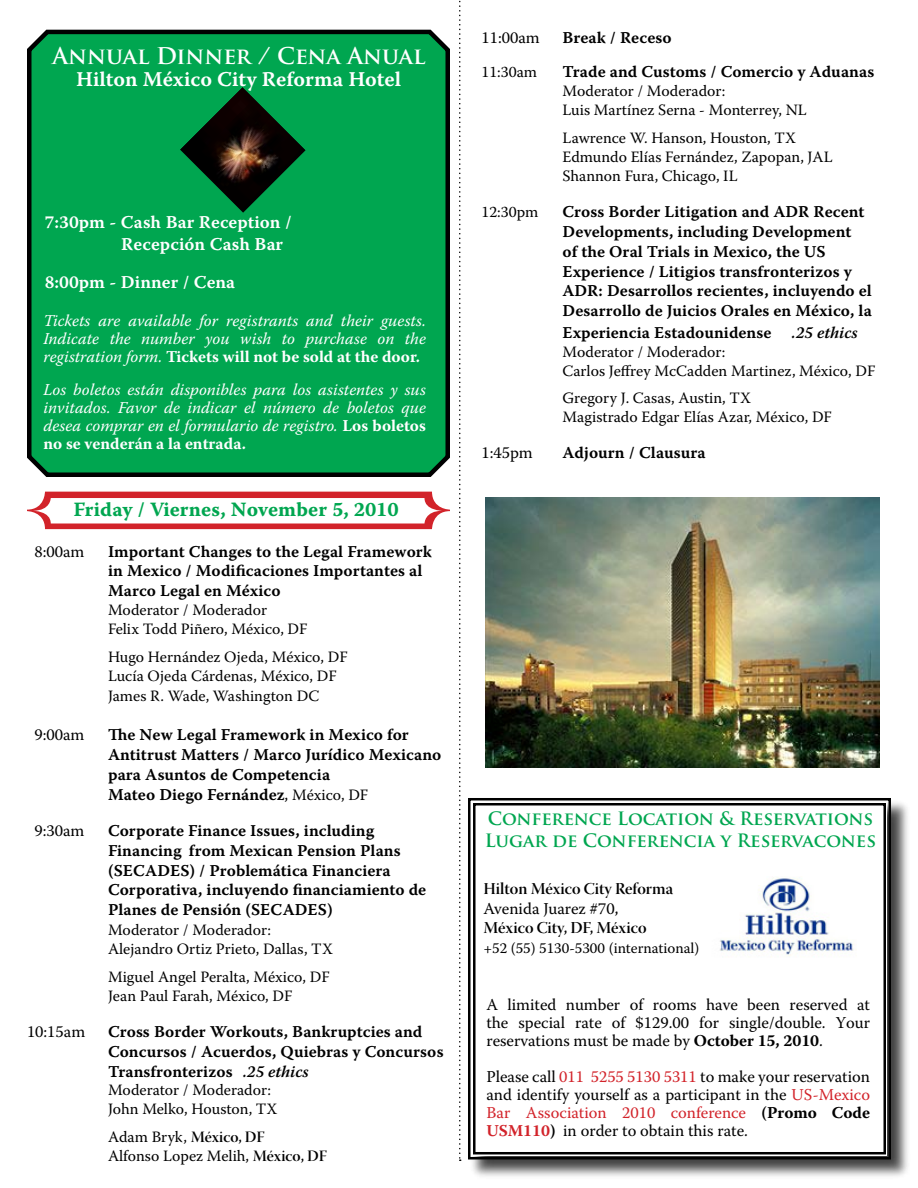
<style>
.page{position:relative;width:918px;height:1188px;background:#fff}
.page>*{position:absolute;margin:0;border:0;box-sizing:border-box;transform-origin:0 0}
.t1{font:700 22.5px "Trajan Pro";color:#fff}
.t2{font:21px "Warnock Pro Semibold Capt";color:#fff}
.t3{font:20.25px "Warnock Pro Bold Capt";color:#00a650}
.t4{font:700 18px/21.6px "Trajan Pro";letter-spacing:-.01em;color:#00a650}
.t5{font:18px/21.6px "Warnock Pro Semibold Capt";color:#fff}
.t6{font:16.5px/19.8px "Warnock Pro Semibold Capt";color:#000}
.t7{font:16.5px/18px "Warnock Pro";color:#000;text-align:justify}
.t8{font:italic 16.5px/18px "Warnock Pro";color:#fff;text-align:justify}
.t9{font:16.5px "Warnock Pro Semibold Disp";color:#000}
.t10{font:15.75px/18.9px "Warnock Pro";color:#000}
.t11{font:15px "Warnock Pro";color:#000}
.s1{font-weight:700;font-style:normal}
.s2{font-family:"Warnock Pro"}
.s3{font-family:"Warnock Pro";font-size:15.75px}
.s4{font-family:"Warnock Pro";font-weight:600;font-style:italic}
.s5{font-family:"Warnock Pro Semibold Disp"}
.s6{font-weight:700}
.s7{color:#d2232a}
.s8{font-weight:700;color:#d2232a}
</style>
<div class="page">
<svg style="left:459px;top:0;width:2px;height:1161px"></svg>
<div style="left:469px;top:799px;width:442px;height:381px;background:#000;opacity:.75"></div>
<svg style="left:468px;top:798px;width:424px;height:363px"></svg>
<div style="left:473px;top:803px;width:413px;height:351px;border:2px solid #000"></div>
<div style="left:27px;top:29px;width:423px;height:448px;background:#00a650"></div>
<img style="left:180px;top:87px;width:126px;height:126px">
<img style="left:704px;top:858px;width:173px;height:120px">
<img style="left:485px;top:497px;width:394px;height:270px">
<div style="left:27px;top:492px;width:423px;height:37px;background:#d2232a;border-radius:18px"></div>
<svg style="left:33px;top:498px;width:409px;height:26px;background:#fcf1f2"></svg>
<h1 class="t1" style="left:52px;top:42px;width:375px">Annual Dinner / Cena Anual</h1>
<p class="t2" style="left:76px;top:66px;width:327px">Hilton México City Reforma Hotel</p>
<p class="t5" style="left:121px;top:211px;width:172px;text-indent:-77px">7:30pm - Cash Bar Reception /<br>Recepción Cash Bar</p>
<p class="t5" style="left:45px;top:271px;width:192px">8:00pm - Dinner / Cena</p>
<p class="t8" style="left:43px;top:311px;width:384px">Tickets are available for registrants and their guests.<br>Indicate the number you wish to purchase on the registration form. <span class="s1">Tickets will not be sold at the door.</span></p>
<p class="t8" style="left:43px;top:380px;width:384px">Los boletos están disponibles para los asistentes y sus invitados. Favor de indicar el número de boletos que desea comprar en el formulario de registro. <span class="s1">Los boletos no se venderán a la entrada.</span></p>
<p class="t3" style="left:73px;top:497px;width:327px">Friday / Viernes, November 5, 2010</p>
<p class="t7" style="left:35px;top:542px;width:51px">8:00am</p>
<p class="t6" style="left:108px;top:541px;width:325px">Important Changes to the Legal Framework in Mexico / Modificaciones Importantes al<br>Marco Legal en México</p>
<p class="t10" style="left:108px;top:600px;width:201px">Moderator / Moderador<br>Felix Todd Piñero, México, DF</p>
<p class="t10" style="left:108px;top:647px;width:241px;line-height:19.4px">Hugo Hernández Ojeda, México, DF<br>Lucía Ojeda Cárdenas, México, DF<br>James R. Wade, Washington DC</p>
<p class="t7" style="left:34px;top:726px;width:51px">9:00am</p>
<p class="t6" style="left:108px;top:725px;width:335px">The New Legal Framework in Mexico for Antitrust Matters / Marco Jurídico Mexicano para Asuntos de Competencia<br>Mateo Diego Fernández<span class="s2">,</span> <span class="s3">México, DF</span></p>
<p class="t7" style="left:35px;top:821px;width:51px">9:30am</p>
<p class="t6" style="left:108px;top:820px;width:320px">Corporate Finance Issues, including Financing from Mexican Pension Plans (SECADES) / Problemática Financiera Corporativa, incluyendo financiamiento de Planes de Pensión (SECADES)</p>
<p class="t10" style="left:108px;top:920px;width:226px">Moderator / Moderador:<br>Alejandro Ortiz Prieto, Dallas, TX</p>
<p class="t10" style="left:108px;top:967px;width:223px">Miguel Angel Peralta, México, DF<br>Jean Paul Farah, México, DF</p>
<p class="t7" style="left:27px;top:1022px;width:60px">10:15am</p>
<p class="t6" style="left:108px;top:1021px;width:337px">Cross Border Workouts, Bankruptcies and<br>Concursos / Acuerdos, Quiebras y Concursos<br>Transfronterizos <span class="s4">.25 ethics</span></p>
<p class="t10" style="left:108px;top:1081px;width:171px">Moderator / Moderador:<br>John Melko, Houston, TX</p>
<p class="t10" style="left:108px;top:1127px;width:220px">Adam Bryk, <span class="s5">México, DF<br></span>Alfonso Lopez Melih, <span class="s5">México, DF</span></p>
<p class="t7" style="left:482px;top:28px;width:60px">11:00am</p>
<p class="t6" style="left:562px;top:27px;width:111px">Break / Receso</p>
<p class="t10" style="left:482px;top:62px;width:57px">11:30am</p>
<p class="t6" style="left:562px;top:62px;width:313px">Trade and Customs / Comercio y Aduanas</p>
<p class="t10" style="left:562px;top:81px;width:246px">Moderator / Moderador:<br>Luis Martínez Serna - Monterrey, NL</p>
<p class="t10" style="left:562px;top:128px;width:272px">Lawrence W. Hanson, Houston, TX<br>Edmundo Elías Fernández, Zapopan, JAL<br>Shannon Fura, Chicago, IL</p>
<p class="t10" style="left:481px;top:202px;width:58px">12:30pm</p>
<p class="t6" style="left:562px;top:202px;width:311px">Cross Border Litigation and ADR Recent Developments, including Development<br>of the Oral Trials in Mexico, the US Experience / Litigios transfronterizos y ADR: Desarrollos recientes, incluyendo el Desarrollo de Juicios Orales en México, la</p>
<p class="t6" style="left:562px;top:322px;width:297px">Experiencia Estadounidense <span class="s4">.25 ethics</span></p>
<p class="t10" style="left:562px;top:342px;width:314px">Moderator / Moderador:<br>Carlos Jeffrey McCadden Martinez, México, DF</p>
<p class="t10" style="left:562px;top:389px;width:271px">Gregory J. Casas, Austin, TX<br>Magistrado Edgar Elías Azar, México, DF</p>
<p class="t7" style="left:482px;top:443px;width:53px">1:45pm</p>
<p class="t6" style="left:562px;top:442px;width:145px">Adjourn / Clausura</p>
<p class="t4" style="left:485px;top:808px;width:393px">Conference Location &amp; Reservations<br>Lugar de Conferencia y Reservacones</p>
<p class="t9" style="left:483px;top:878px;width:191px">Hilton México City Reforma</p>
<p class="t7" style="left:483px;top:899px;width:136px">Avenida Juarez #70<span class="s5">,</span></p>
<p class="t9" style="left:483px;top:918px;width:165px">México City, DF, México</p>
<p class="t11" style="left:483px;top:939px;width:218px">+52 (55) 5130-5300 (international)</p>
<p class="t7" style="left:486px;top:995px;width:385px">A limited number of rooms have been reserved at the special rate of $129.00 for single/double. Your reservations must be made by <span class="s6">October 15, 2010</span>.</p>
<p class="t7" style="left:486px;top:1067px;width:385px">Please call <span class="s7">011 5255 5130 5311</span> to make your reservation and identify yourself as a participant in the <span class="s7">US-Mexico Bar Association 2010 conference</span> <span class="s6">(Promo Code </span><span class="s8">USM110</span><span class="s6">)</span> in order to obtain this rate.</p>
</div>
